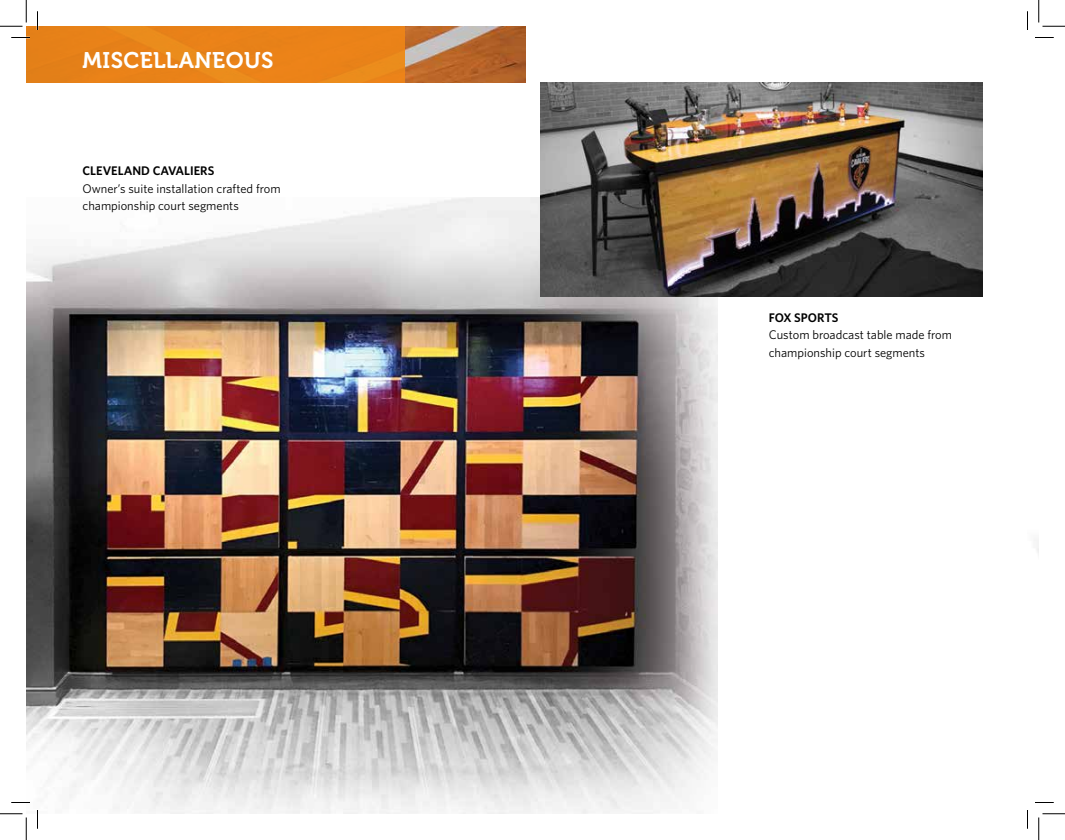
<style>
.page{position:relative;width:1065px;height:840px;background:#fff}
.page>*{position:absolute;margin:0;border:0;box-sizing:border-box;transform-origin:0 0}
.t1{font:22.5px "Museo 700";letter-spacing:.02em;color:#fff}
.t2{font:12.5px/17.5px "Whitney";color:#000}
.t3{font:600 12.5px "Whitney";color:#000}
</style>
<div class="page">
<img style="left:26px;top:198px;width:691px;height:616px">
<img style="left:540px;top:83px;width:442px;height:214px">
<img style="left:1034px;top:540px;width:5px;height:13px">
<img style="left:405px;top:26px;width:120px;height:56px">
<div style="left:26px;top:26px;width:379px;height:56px;background:#ea8218"></div>
<svg style="left:11px;top:37px;width:19px;height:1px"></svg>
<svg style="left:1035px;top:37px;width:19px;height:1px"></svg>
<svg style="left:11px;top:802px;width:19px;height:1px"></svg>
<svg style="left:1035px;top:802px;width:19px;height:1px"></svg>
<svg style="left:37px;top:11px;width:1px;height:19px"></svg>
<svg style="left:37px;top:810px;width:1px;height:19px"></svg>
<svg style="left:1027px;top:11px;width:1px;height:19px"></svg>
<svg style="left:1027px;top:810px;width:1px;height:19px"></svg>
<svg style="left:0;top:0;width:27px;height:27px"></svg>
<svg style="left:0;top:814px;width:27px;height:26px"></svg>
<svg style="left:1039px;top:0;width:26px;height:27px"></svg>
<svg style="left:1039px;top:814px;width:26px;height:26px"></svg>
<h1 class="t1" style="left:82px;top:48px;width:192px">MISCELLANEOUS</h1>
<p class="t3" style="left:82px;top:163px;width:133px">CLEVELAND CAVALIERS</p>
<p class="t2" style="left:82px;top:180px;width:200px">Owner’s suite installation crafted from championship court segments</p>
<p class="t3" style="left:769px;top:309px;width:71px">FOX SPORTS</p>
<p class="t2" style="left:769px;top:326px;width:185px">Custom broadcast table made from championship court segments</p>
</div>
